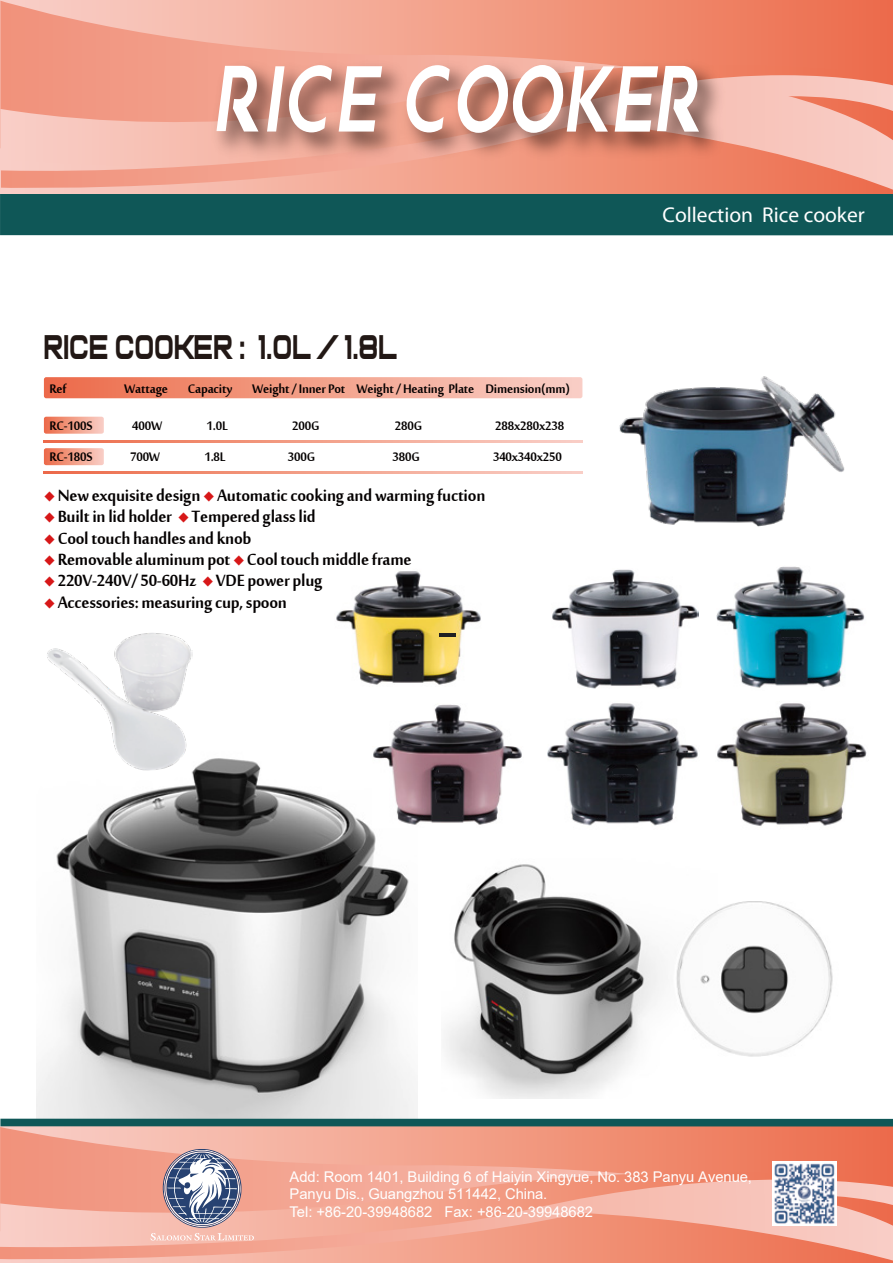
<style>
.page{position:relative;width:893px;height:1263px;background:#fff}
.page>*{position:absolute;margin:0;border:0;box-sizing:border-box;transform-origin:0 0}
.t1{font:89.25px "Captain Marvel";color:#fff;scale:.73 1}
.t2{font:34.8px "Casanova Scotia";color:#221815;scale:.72 1}
.t3{font:24.9px "Mool Boran";letter-spacing:-.01em;color:#040000}
.t4{font:21.45px "Myriad Pro";color:#fff}
.t5{font:18.9px "Mool Boran";letter-spacing:-.01em;color:#040000}
.t6{font:14.7px/17.7px "Arial";letter-spacing:-.005em;color:#fff}
.s1{font-family:"Adobe Song Std";font-weight:300;font-size:11.85px;color:#d71718}
</style>
<div class="page">
<img style="left:445px;top:864px;width:388px;height:235px">
<img style="left:37px;top:758px;width:380px;height:361px">
<img style="left:336px;top:571px;width:145px;height:114px">
<img style="left:373px;top:704px;width:149px;height:124px">
<img style="left:717px;top:703px;width:150px;height:123px">
<img style="left:717px;top:566px;width:148px;height:122px">
<img style="left:552px;top:569px;width:147px;height:120px">
<img style="left:548px;top:703px;width:150px;height:123px">
<svg style="left:44px;top:417px;width:60px;height:17px"></svg>
<svg style="left:44px;top:448px;width:60px;height:17px"></svg>
<svg style="left:0;top:1127px;width:893px;height:40px;background:#f19881"></svg>
<svg style="left:0;top:1167px;width:893px;height:12px;background:#f19983"></svg>
<svg style="left:0;top:1179px;width:893px;height:84px;background:#f3a692"></svg>
<div style="left:0;top:193px;width:893px;height:42px;background:#0f5757"></div>
<div style="left:0;top:1119px;width:893px;height:7px;background:#0f5757"></div>
<svg style="left:0;top:1px;width:893px;height:57px;background:#f19881"></svg>
<svg style="left:0;top:58px;width:893px;height:132px;background:#ef876e"></svg>
<svg style="left:1px;top:75px;width:892px;height:119px;background:#f4ad9d"></svg>
<img style="left:170px;top:42px;width:574px;height:194px">
<svg style="left:44px;top:377px;width:538px;height:21px;background:#f29e89"></svg>
<svg style="left:44px;top:440px;width:538px;height:2px"></svg>
<svg style="left:44px;top:472px;width:538px;height:2px"></svg>
<img style="left:619px;top:376px;width:226px;height:151px">
<img style="left:44px;top:633px;width:148px;height:137px">
<div style="left:703px;top:458px;width:27px;height:6px;background:#16151b"></div>
<div style="left:782px;top:631px;width:20px;height:6px;background:#101719"></div>
<div style="left:618px;top:633px;width:17px;height:5px;background:#0f1016"></div>
<hr style="left:439px;top:633px;width:17px;height:4px;background:#202022">
<hr style="left:399px;top:633px;width:17px;height:4px;background:#212023">
<div style="left:439px;top:768px;width:17px;height:5px;background:#1b181d"></div>
<div style="left:613px;top:769px;width:19px;height:5px;background:#12161b"></div>
<div style="left:784px;top:772px;width:17px;height:5px;background:#1f1d20"></div>
<svg style="left:151px;top:1149px;width:103px;height:91px;background:#b9a0a6"></svg>
<img style="left:773px;top:1162px;width:63px;height:64px">
<h1 class="t1" style="left:213px;top:49px;width:687px">RICE COOKER</h1>
<h2 class="t2" style="left:45px;top:332px;width:494px">RICE COOKER : 1.0l / 1.8l</h2>
<p class="t5" style="left:49px;top:376px;width:19px">Ref</p>
<p class="t5" style="left:124px;top:376px;width:447px">Wattage Capacity Weight / Inner Pot Weight / Heating Plate Dimension(mm)</p>
<p class="t5" style="left:49px;top:412px;width:45px">RC-100S</p>
<p class="t5" style="left:132px;top:412px;width:32px">400W</p>
<p class="t5" style="left:207px;top:412px;width:23px">1.0L</p>
<p class="t5" style="left:292px;top:412px;width:29px">200G</p>
<p class="t5" style="left:395px;top:412px;width:29px">280G</p>
<p class="t5" style="left:495px;top:412px;width:70px">288x280x238</p>
<p class="t5" style="left:49px;top:444px;width:45px">RC-180S</p>
<p class="t5" style="left:130px;top:444px;width:32px">700W</p>
<p class="t5" style="left:204px;top:444px;width:23px">1.8L</p>
<p class="t5" style="left:288px;top:444px;width:29px">300G</p>
<p class="t5" style="left:393px;top:444px;width:29px">380G</p>
<p class="t5" style="left:493px;top:444px;width:70px">340x340x250</p>
<p class="t3" style="left:44px;top:478px;width:443px"><span class="s1">◆</span> New exquisite design <span class="s1">◆</span> Automatic cooking and warming fuction</p>
<p class="t3" style="left:44px;top:499px;width:273px"><span class="s1">◆</span> Built in lid holder <span class="s1">◆</span> Tempered glass lid</p>
<p class="t3" style="left:44px;top:521px;width:209px"><span class="s1">◆</span> Cool touch handles and knob</p>
<p class="t3" style="left:44px;top:542px;width:369px"><span class="s1">◆</span> Removable aluminum pot <span class="s1">◆</span> Cool touch middle frame</p>
<p class="t3" style="left:44px;top:563px;width:280px"><span class="s1">◆</span> 220V-240V/ 50-60Hz <span class="s1">◆</span> VDE power plug</p>
<p class="t3" style="left:44px;top:584px;width:245px"><span class="s1">◆</span> Accessories: measuring cup, spoon</p>
<p class="t4" style="left:662px;top:202px;width:204px">Collection Rice cooker</p>
<p class="t6" style="left:290px;top:1167px;width:464px">Add: Room 1401, Building 6 of Haiyin Xingyue, No. 383 Panyu Avenue,<br>Panyu Dis., Guangzhou 511442, China.<br>Tel: +86-20-39948682 Fax: +86-20-39948682</p>
</div>
